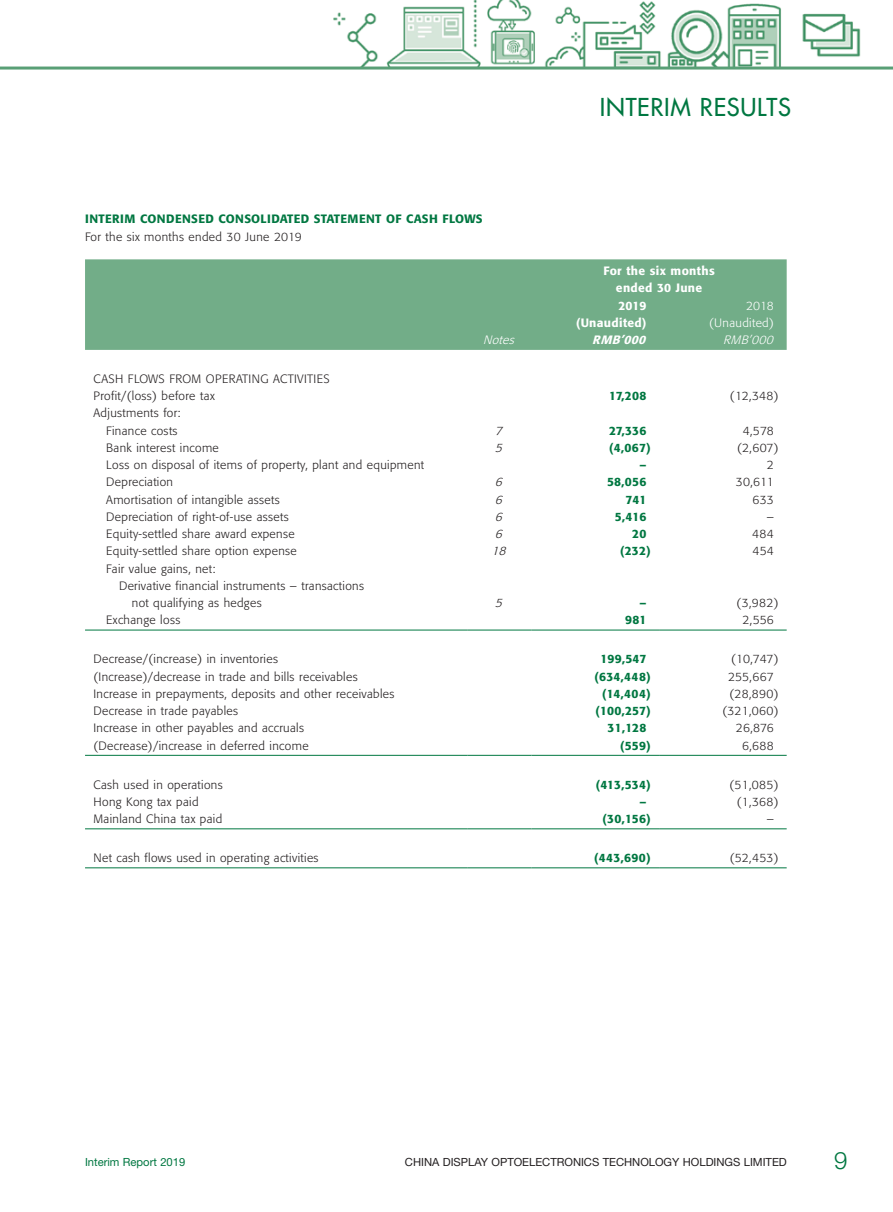
<style>
.page{position:relative;width:893px;height:1212px;background:#fff}
.page>*{position:absolute;margin:0;border:0;box-sizing:border-box;transform-origin:0 0}
.t1{font:500 24px "Futura Std";letter-spacing:.03em;color:#007741}
.t2{font:300 24px "Helvetica Neue LT Std";color:#007741}
.Body_Text{font:300 12px/17.2px "Formata";letter-spacing:.03em;color:#231f20}
.Body_Text-2{font:500 12px "Formata";letter-spacing:.01em;color:#007741}
.Heading_1{font:500 12px "Formata";letter-spacing:.03em;color:#007741}
.Body_Text-3{font:500 12px "Formata";letter-spacing:.03em;color:#fff}
.Body_Text-4{font:300 12px "Formata";letter-spacing:.03em;color:#fff}
.Body_Text-5{font:italic 300 12px "Formata";color:#fff}
.Body_Text-6{font:italic 300 12px "Formata";color:#231f20}
.Body_Text-7{font:italic 500 12px "Formata";color:#fff}
.t3{font:11.25px "Helvetica Neue LT Std";color:#231f20}
.t4{font:11.25px "Helvetica Neue LT Std";color:#007741}
</style>
<div class="page">
<img style="left:0;top:0;width:893px;height:869px">
<hr style="left:0;top:67px;width:893px;height:3px;background:#599f76">
<div style="left:85px;top:259px;width:702px;height:91px;background:#72ad88"></div>
<hr style="left:85px;top:630px;width:383px;height:1px;background:#007741">
<hr style="left:468px;top:630px;width:63px;height:1px;background:#007741">
<hr style="left:531px;top:630px;width:128px;height:1px;background:#007741">
<hr style="left:659px;top:630px;width:128px;height:1px;background:#007741">
<hr style="left:85px;top:755px;width:383px;height:1px;background:#007741">
<hr style="left:468px;top:755px;width:63px;height:1px;background:#007741">
<hr style="left:531px;top:755px;width:128px;height:1px;background:#007741">
<hr style="left:659px;top:755px;width:128px;height:1px;background:#007741">
<hr style="left:85px;top:828px;width:383px;height:1px;background:#007741">
<hr style="left:468px;top:828px;width:63px;height:1px;background:#007741">
<hr style="left:531px;top:828px;width:128px;height:1px;background:#007741">
<hr style="left:659px;top:828px;width:128px;height:1px;background:#007741">
<hr style="left:85px;top:867px;width:383px;height:1px;background:#007741">
<hr style="left:468px;top:867px;width:63px;height:1px;background:#007741">
<hr style="left:531px;top:867px;width:128px;height:1px;background:#007741">
<hr style="left:659px;top:867px;width:128px;height:1px;background:#007741">
<p class="Heading_1" style="left:85px;top:212px;width:399px">INTERIM CONDENSED CONSOLIDATED STATEMENT OF CASH FLOWS</p>
<p class="Body_Text" style="left:85px;top:228px;width:218px">For the six months ended 30 June 2019</p>
<h1 class="t1" style="left:600px;top:92px;width:193px">INTERIM RESULTS</h1>
<p class="Body_Text-3" style="left:603px;top:263px;width:113px">For the six months</p>
<p class="Body_Text-3" style="left:616px;top:281px;width:88px">ended 30 June</p>
<p class="Body_Text-3" style="left:618px;top:298px;width:29px">2019</p>
<p class="Body_Text-4" style="left:746px;top:298px;width:29px">2018</p>
<p class="Body_Text-3" style="left:576px;top:315px;width:72px">(Unaudited)</p>
<p class="Body_Text-4" style="left:709px;top:316px;width:66px">(Unaudited)</p>
<p class="Body_Text-5" style="left:483px;top:333px;width:36px">Notes</p>
<p class="Body_Text-7" style="left:592px;top:332px;width:58px">RMB’000</p>
<p class="Body_Text-5" style="left:723px;top:333px;width:55px">RMB’000</p>
<p class="Body_Text" style="left:94px;top:370px;width:238px">CASH FLOWS FROM OPERATING ACTIVITIES</p>
<p class="Body_Text" style="left:94px;top:387px;width:123px">Profit/(loss) before tax</p>
<p class="Body_Text-2" style="left:609px;top:388px;width:39px">17,208</p>
<p class="Body_Text" style="left:730px;top:387px;width:50px">(12,348)</p>
<p class="Body_Text" style="left:94px;top:405px;width:89px">Adjustments for:</p>
<p class="Body_Text" style="left:106px;top:422px;width:73px">Finance costs</p>
<p class="Body_Text-6" style="left:495px;top:423px;width:12px">7</p>
<p class="Body_Text-2" style="left:609px;top:423px;width:39px">27,336</p>
<p class="Body_Text" style="left:743px;top:422px;width:33px">4,578</p>
<p class="Body_Text" style="left:106px;top:439px;width:114px">Bank interest income</p>
<p class="Body_Text-6" style="left:495px;top:441px;width:12px">5</p>
<p class="Body_Text-2" style="left:609px;top:440px;width:43px">(4,067)</p>
<p class="Body_Text" style="left:737px;top:439px;width:43px">(2,607)</p>
<p class="Body_Text" style="left:106px;top:456px;width:319px">Loss on disposal of items of property, plant and equipment</p>
<p class="Body_Text-2" style="left:639px;top:457px;width:8px">–</p>
<p class="Body_Text" style="left:767px;top:456px;width:8px">2</p>
<p class="Body_Text" style="left:106px;top:474px;width:68px">Depreciation</p>
<p class="Body_Text-6" style="left:495px;top:475px;width:12px">6</p>
<p class="Body_Text-2" style="left:607px;top:475px;width:41px">58,056</p>
<p class="Body_Text" style="left:736px;top:474px;width:39px">30,611</p>
<p class="Body_Text" style="left:106px;top:491px;width:175px">Amortisation of intangible assets</p>
<p class="Body_Text-6" style="left:495px;top:492px;width:12px">6</p>
<p class="Body_Text-2" style="left:626px;top:492px;width:22px">741</p>
<p class="Body_Text" style="left:752px;top:491px;width:23px">633</p>
<p class="Body_Text" style="left:106px;top:508px;width:184px">Depreciation of right-of-use assets</p>
<p class="Body_Text-6" style="left:495px;top:510px;width:12px">6</p>
<p class="Body_Text-2" style="left:615px;top:509px;width:33px">5,416</p>
<p class="Body_Text" style="left:767px;top:508px;width:8px">–</p>
<p class="Body_Text" style="left:106px;top:525px;width:190px">Equity-settled share award expense</p>
<p class="Body_Text-6" style="left:495px;top:527px;width:12px">6</p>
<p class="Body_Text-2" style="left:632px;top:526px;width:16px">20</p>
<p class="Body_Text" style="left:752px;top:525px;width:23px">484</p>
<p class="Body_Text" style="left:106px;top:543px;width:192px">Equity-settled share option expense</p>
<p class="Body_Text-6" style="left:491px;top:544px;width:19px">18</p>
<p class="Body_Text-2" style="left:620px;top:544px;width:32px">(232)</p>
<p class="Body_Text" style="left:752px;top:543px;width:23px">454</p>
<p class="Body_Text" style="left:106px;top:560px;width:111px">Fair value gains, net:</p>
<p class="Body_Text" style="left:132px;top:577px;width:234px;text-indent:-13px">Derivative financial instruments – transactions not qualifying as hedges</p>
<p class="Body_Text-6" style="left:495px;top:596px;width:12px">5</p>
<p class="Body_Text-2" style="left:639px;top:595px;width:8px">–</p>
<p class="Body_Text" style="left:737px;top:594px;width:44px">(3,982)</p>
<p class="Body_Text" style="left:106px;top:612px;width:76px">Exchange loss</p>
<p class="Body_Text-2" style="left:625px;top:613px;width:23px">981</p>
<p class="Body_Text" style="left:742px;top:612px;width:33px">2,556</p>
<p class="Body_Text" style="left:94px;top:651px;width:186px">Decrease/(increase) in inventories</p>
<p class="Body_Text-2" style="left:600px;top:652px;width:47px">199,547</p>
<p class="Body_Text" style="left:731px;top:651px;width:49px">(10,747)</p>
<p class="Body_Text" style="left:94px;top:668px;width:266px">(Increase)/decrease in trade and bills receivables</p>
<p class="Body_Text-2" style="left:595px;top:669px;width:58px">(634,448)</p>
<p class="Body_Text" style="left:728px;top:668px;width:47px">255,667</p>
<p class="Body_Text" style="left:94px;top:685px;width:303px">Increase in prepayments, deposits and other receivables</p>
<p class="Body_Text-2" style="left:602px;top:686px;width:50px">(14,404)</p>
<p class="Body_Text" style="left:729px;top:685px;width:51px">(28,890)</p>
<p class="Body_Text" style="left:94px;top:702px;width:146px">Decrease in trade payables</p>
<p class="Body_Text-2" style="left:595px;top:703px;width:57px">(100,257)</p>
<p class="Body_Text" style="left:722px;top:702px;width:58px">(321,060)</p>
<p class="Body_Text" style="left:94px;top:720px;width:212px">Increase in other payables and accruals</p>
<p class="Body_Text-2" style="left:608px;top:721px;width:40px">31,128</p>
<p class="Body_Text" style="left:736px;top:720px;width:39px">26,876</p>
<p class="Body_Text" style="left:94px;top:737px;width:217px">(Decrease)/increase in deferred income</p>
<p class="Body_Text-2" style="left:620px;top:738px;width:32px">(559)</p>
<p class="Body_Text" style="left:742px;top:737px;width:33px">6,688</p>
<p class="Body_Text" style="left:94px;top:776px;width:131px">Cash used in operations</p>
<p class="Body_Text-2" style="left:596px;top:777px;width:56px">(413,534)</p>
<p class="Body_Text" style="left:729px;top:776px;width:51px">(51,085)</p>
<p class="Body_Text" style="left:94px;top:793px;width:107px">Hong Kong tax paid</p>
<p class="Body_Text-2" style="left:639px;top:794px;width:8px">–</p>
<p class="Body_Text" style="left:737px;top:793px;width:43px">(1,368)</p>
<p class="Body_Text" style="left:94px;top:810px;width:130px">Mainland China tax paid</p>
<p class="Body_Text-2" style="left:603px;top:811px;width:49px">(30,156)</p>
<p class="Body_Text" style="left:767px;top:810px;width:8px">–</p>
<p class="Body_Text" style="left:94px;top:849px;width:227px">Net cash flows used in operating activities</p>
<p class="Body_Text-2" style="left:594px;top:850px;width:58px">(443,690)</p>
<p class="Body_Text" style="left:730px;top:849px;width:50px">(52,453)</p>
<p class="t4" style="left:85px;top:1155px;width:102px">Interim Report 2019</p>
<p class="t3" style="left:405px;top:1155px;width:383px">CHINA DISPLAY OPTOELECTRONICS TECHNOLOGY HOLDINGS LIMITED</p>
<h1 class="t2" style="left:834px;top:1146px;width:15px">9</h1>
</div>
